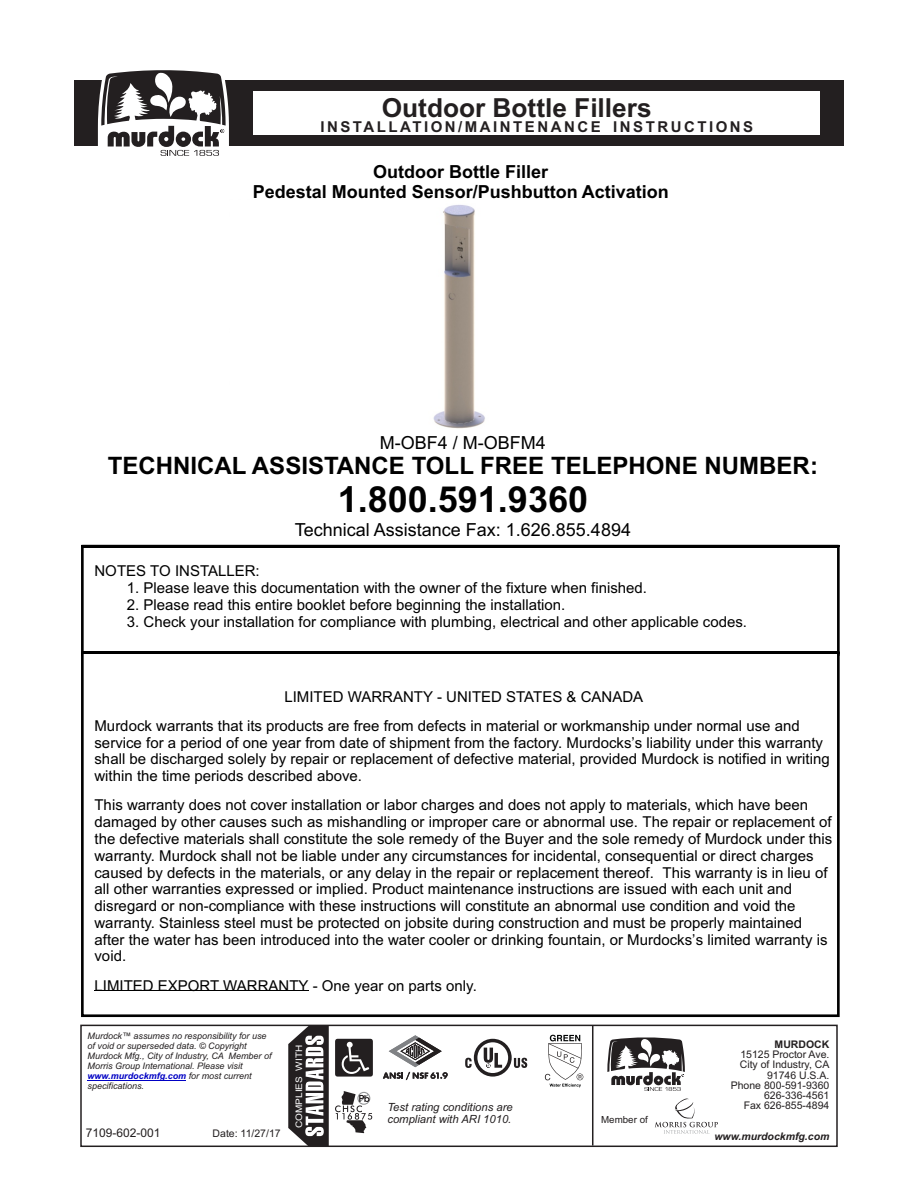
<style>
.page{position:relative;width:918px;height:1188px;background:#fff}
.page>*{position:absolute;margin:0;border:0;box-sizing:border-box;transform-origin:0 0}
.t1{font:700 36px "Arial";color:#000}
.t2{font:700 26.25px "Arial";color:#231f20}
.t3{font:700 24px "Arial";color:#000}
.t4{font:700 18px/20.1px "Arial";color:#000;text-align:center}
.t5{font:18px "Arial";color:#000}
.t6{font:15px/16.8px "Arial";color:#000}
.t7{font:700 15px "Arial";letter-spacing:.165em;color:#231f20}
.t8{font:12px "Arial";color:#231f20}
.t9{font:italic 11.25px/12.6px "Arial";color:#231f20}
.t10{font:10.5px/10.4px "Arial";color:#231f20;text-align:right}
.t11{font:italic 700 10.5px "Arial";color:#231f20}
.t12{font:700 10.5px "Arial";color:#231f20}
.t13{font:9.75px "Arial";color:#231f20}
.t14{font:italic 9px/10.1px "Arial";color:#231f20}
.t15{font:9px "Arial";color:#fff;scale:1.11 1}
.s1{font-weight:700;color:#0000c4}
</style>
<div class="page">
<img style="left:433px;top:205px;width:52px;height:224px">
<svg style="left:81px;top:544px;width:759px;height:106px"></svg>
<svg style="left:81px;top:650px;width:759px;height:368px"></svg>
<svg style="left:288px;top:1028px;width:41px;height:116px"></svg>
<hr style="left:592px;top:1025px;width:1px;height:121px;background:#231f20">
<div style="left:80px;top:1025px;width:758px;height:122px;border:2px solid #231f20"></div>
<svg style="left:655px;top:1098px;width:63px;height:36px"></svg>
<svg style="left:335px;top:1039px;width:38px;height:38px"></svg>
<svg style="left:383px;top:1035px;width:65px;height:45px"></svg>
<svg style="left:335px;top:1091px;width:37px;height:42px"></svg>
<svg style="left:465px;top:1039px;width:62px;height:38px"></svg>
<svg style="left:545px;top:1035px;width:38px;height:52px"></svg>
<hr style="left:94px;top:991px;width:215px;height:1px;background:#000">
<hr style="left:88px;top:1080px;width:98px;height:1px;background:#0000c4">
<div style="left:74px;top:81px;width:770px;height:65px;background:#231f20"></div>
<div style="left:253px;top:92px;width:567px;height:43px;background:#fff"></div>
<svg style="left:98px;top:70px;width:131px;height:86px"></svg>
<svg style="left:607px;top:1037px;width:78px;height:54px"></svg>
<h2 class="t2" style="left:382px;top:98px;width:271px">Outdoor Bottle Fillers</h2>
<p class="t7" style="left:320px;top:121px;width:434px">INSTALLATION/MAINTENANCE INSTRUCTIONS</p>
<p class="t4" style="left:253px;top:164px;width:417px">Outdoor Bottle Filler<br>Pedestal Mounted Sensor/Pushbutton Activation</p>
<p class="t5" style="left:380px;top:436px;width:168px">M-OBF4 / M-OBFM4</p>
<h3 class="t3" style="left:108px;top:457px;width:712px">TECHNICAL ASSISTANCE TOLL FREE TELEPHONE NUMBER:</h3>
<h1 class="t1" style="left:338px;top:486px;width:252px">1.800.591.9360</h1>
<p class="t5" style="left:295px;top:523px;width:338px">Technical Assistance Fax: 1.626.855.4894</p>
<p class="t6" style="left:94px;top:564px;width:167px">NOTES TO INSTALLER:</p>
<p class="t6" style="left:127px;top:581px;width:522px">1. Please leave this documentation with the owner of the fixture when finished.</p>
<p class="t6" style="left:127px;top:598px;width:440px">2. Please read this entire booklet before beginning the installation.</p>
<p class="t6" style="left:127px;top:614px;width:622px">3. Check your installation for compliance with plumbing, electrical and other applicable codes.</p>
<p class="t6" style="left:94px;top:683px;width:707px;line-height:29.2px;text-indent:190px">LIMITED WARRANTY - UNITED STATES &amp; CANADA<br>Murdock warrants that its products are free from defects in material or workmanship under normal use and</p>
<p class="t6" style="left:94px;top:735px;width:737px">service for a period of one year from date of shipment from the factory. Murdocks’s liability under this warranty shall be discharged solely by repair or replacement of defective material, provided Murdock is notified in writing within the time periods described above.</p>
<p class="t6" style="left:94px;top:798px;width:739px">This warranty does not cover installation or labor charges and does not apply to materials, which have been damaged by other causes such as mishandling or improper care or abnormal use. The repair or replacement of the defective materials shall constitute the sole remedy of the Buyer and the sole remedy of Murdock under this warranty. Murdock shall not be liable under any circumstances for incidental, consequential or direct charges caused by defects in the materials, or any delay in the repair or replacement thereof. This warranty is in lieu of all other warranties expressed or implied. Product maintenance instructions are issued with each unit and disregard or non-compliance with these instructions will constitute an abnormal use condition and void the warranty. Stainless steel must be protected on jobsite during construction and must be properly maintained after the water has been introduced into the water cooler or drinking fountain, or Murdocks’s limited warranty is void.</p>
<p class="t6" style="left:94px;top:978px;width:384px">LIMITED EXPORT WARRANTY - One year on parts only.</p>
<p class="t14" style="left:88px;top:1032px;width:186px">Murdock™ assumes no responsibility for use of void or superseded data. © Copyright Murdock Mfg., City of Industry, CA Member of Morris Group International. Please visit <span class="s1">www.murdockmfg.com</span> for most current specifications.</p>
<p class="t8" style="left:86px;top:1129px;width:76px">7109-602-001</p>
<p class="t10" style="left:213px;top:1130px;width:70px">Date: 11/27/17</p>
<p class="t12" style="left:775px;top:1040px;width:56px">MURDOCK</p>
<p class="t10" style="left:731px;top:1050px;width:100px">15125 Proctor Ave.<br>City of Industry, CA<br>91746 U.S.A.<br>Phone 800-591-9360<br>626-336-4561<br>Fax 626-855-4894</p>
<p class="t11" style="left:714px;top:1133px;width:117px">www.murdockmfg.com</p>
<p class="t15" style="left:296px;top:1128px;width:76px;rotate:-90deg">COMPLIES WITH</p>
<p class="t9" style="left:387px;top:1102px;width:127px">Test rating conditions are compliant with ARI 1010.</p>
<p class="t13" style="left:601px;top:1115px;width:48px">Member of</p>
</div>
